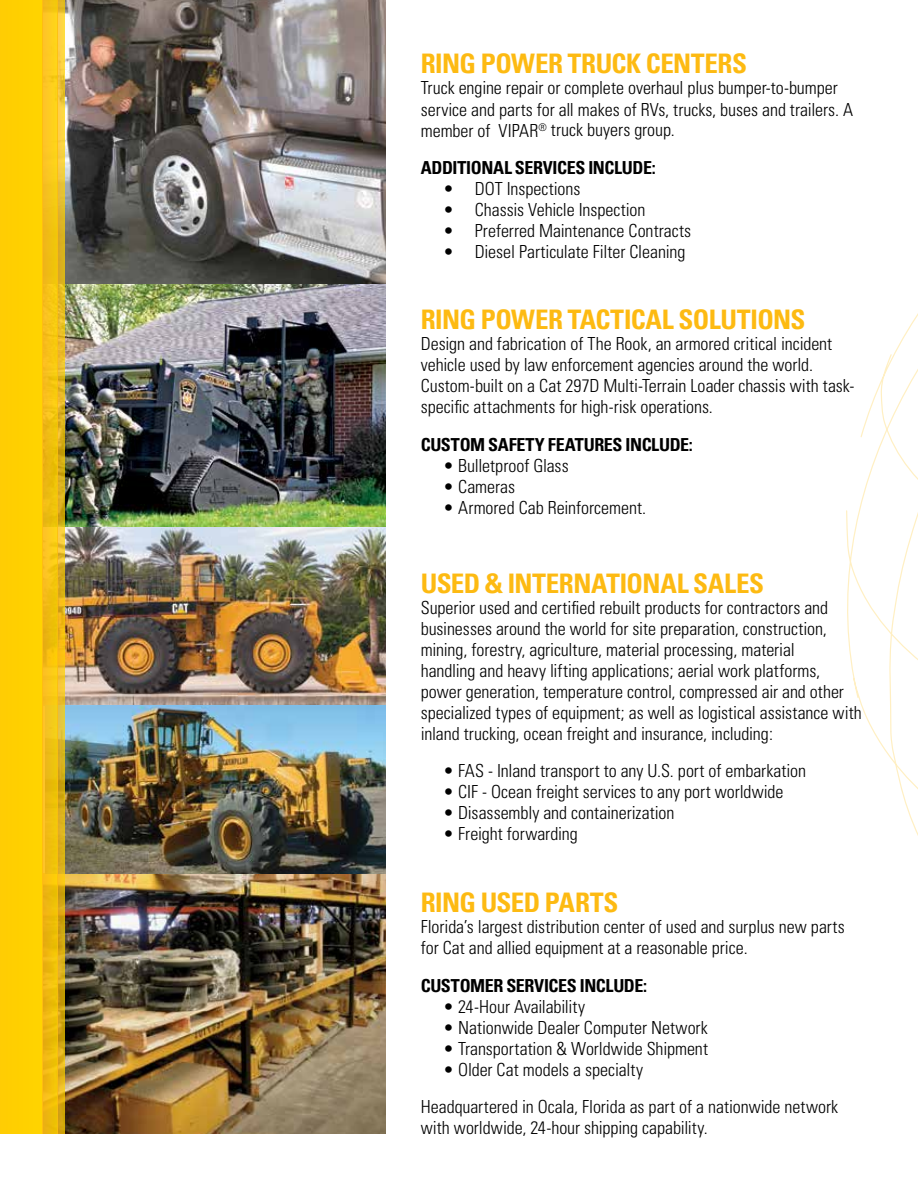
<style>
.page{position:relative;width:918px;height:1188px;background:#fff}
.page>*{position:absolute;margin:0;border:0;box-sizing:border-box;transform-origin:0 0}
.t1{font:700 condensed 27px "Univers";letter-spacing:-.02em;color:#fdba12}
.t2{font:300 condensed 18px/21px "Univers";color:#000}
.t3{font:700 condensed 18px "Univers";letter-spacing:-.02em;color:#000}
</style>
<div class="page">
<img style="left:64px;top:0;width:321px;height:284px">
<svg style="left:846px;top:313px;width:72px;height:523px"></svg>
<img style="left:64px;top:874px;width:321px;height:260px">
<img style="left:64px;top:527px;width:321px;height:178px">
<img style="left:64px;top:705px;width:321px;height:169px">
<img style="left:64px;top:284px;width:322px;height:243px">
<div style="left:0;top:0;width:43px;height:1134px;background:#ffd000"></div>
<svg style="left:43px;top:0;width:14px;height:1134px;background:#f3c114"></svg>
<svg style="left:57px;top:0;width:7px;height:1134px;background:#e5b721"></svg>
<h1 class="t1" style="left:421px;top:47px;width:328px">RING POWER TRUCK CENTERS</h1>
<p class="t2" style="left:421px;top:78px;width:434px">Truck engine repair or complete overhaul plus bumper-to-bumper service and parts for all makes of RVs, trucks, buses and trailers. A member of VIPAR<sup>®</sup> truck buyers group.</p>
<p class="t3" style="left:421px;top:157px;width:236px">ADDITIONAL SERVICES INCLUDE:</p>
<p class="t2" style="left:443px;top:178px;width:139px">• DOT Inspections</p>
<p class="t2" style="left:443px;top:199px;width:204px">• Chassis Vehicle Inspection</p>
<p class="t2" style="left:443px;top:220px;width:249px">• Preferred Maintenance Contracts</p>
<p class="t2" style="left:443px;top:241px;width:244px">• Diesel Particulate Filter Cleaning</p>
<h1 class="t1" style="left:421px;top:303px;width:386px">RING POWER TACTICAL SOLUTIONS</h1>
<p class="t2" style="left:421px;top:334px;width:435px">Design and fabrication of The Rook, an armored critical incident vehicle used by law enforcement agencies around the world.<br>Custom-built on a Cat 297D Multi-Terrain Loader chassis with task&shy;specific attachments for high-risk operations.</p>
<p class="t3" style="left:421px;top:433px;width:274px">CUSTOM SAFETY FEATURES INCLUDE:</p>
<p class="t2" style="left:443px;top:455px;width:127px">• Bulletproof Glass</p>
<p class="t2" style="left:443px;top:476px;width:73px">• Cameras</p>
<p class="t2" style="left:443px;top:497px;width:205px">• Armored Cab Reinforcement.</p>
<h1 class="t1" style="left:421px;top:566px;width:345px">USED &amp; INTERNATIONAL SALES</h1>
<p class="t2" style="left:421px;top:597px;width:443px">Superior used and certified rebuilt products for contractors and businesses around the world for site preparation, construction, mining, forestry, agriculture, material processing, material<br>handling and heavy lifting applications; aerial work platforms, power generation, temperature control, compressed air and other specialized types of equipment; as well as logistical assistance with inland trucking, ocean freight and insurance, including:</p>
<p class="t2" style="left:443px;top:760px;width:364px">• FAS - Inland transport to any U.S. port of embarkation</p>
<p class="t2" style="left:443px;top:781px;width:342px">• CIF - Ocean freight services to any port worldwide</p>
<p class="t2" style="left:443px;top:802px;width:233px">• Disassembly and containerization</p>
<p class="t2" style="left:443px;top:823px;width:136px">• Freight forwarding</p>
<h1 class="t1" style="left:421px;top:886px;width:199px">RING USED PARTS</h1>
<p class="t2" style="left:421px;top:916px;width:425px">Florida’s largest distribution center of used and surplus new parts for Cat and allied equipment at a reasonable price.</p>
<p class="t3" style="left:421px;top:974px;width:228px">CUSTOMER SERVICES INCLUDE:</p>
<p class="t2" style="left:443px;top:996px;width:143px">• 24-Hour Availability</p>
<p class="t2" style="left:443px;top:1017px;width:266px">• Nationwide Dealer Computer Network</p>
<p class="t2" style="left:443px;top:1038px;width:266px">• Transportation &amp; Worldwide Shipment</p>
<p class="t2" style="left:421px;top:1051px;width:419px;line-height:37.5px;text-indent:22px">• Older Cat models a specialty<br>Headquartered in Ocala, Florida as part of a nationwide network</p>
<p class="t2" style="left:421px;top:1117px;width:288px">with worldwide, 24-hour shipping capability.</p>
</div>
